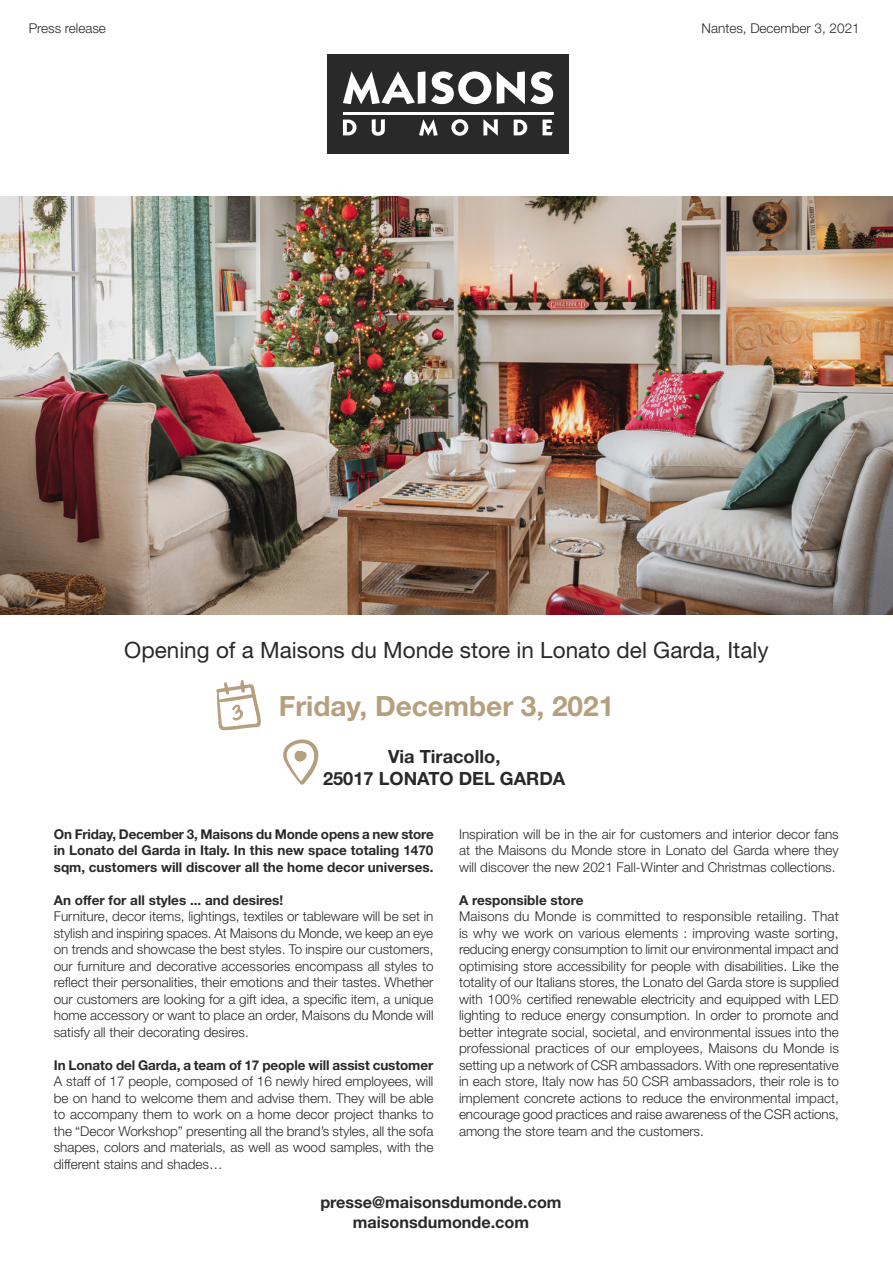
<style>
.page{position:relative;width:893px;height:1263px;background:#fff}
.page>*{position:absolute;margin:0;border:0;box-sizing:border-box;transform-origin:0 0}
.t1{font:700 27.9px "Helvetica Neue LT Std";color:#b69f7d}
.t2{font:22.5px "Helvetica Neue LT Std";color:#292929}
.t3{font:700 18.15px "Helvetica Neue LT Std";color:#292929}
.t4{font:700 16.2px "Helvetica Neue LT Std";color:#292929}
.t5{font:300 13.5px/16.5px "Helvetica Neue LT Std";color:#292929;text-align:justify}
.t6{font:700 13.5px/16.5px "Helvetica Neue LT Std";color:#292929;text-align:justify}
.s1{font-weight:700}
</style>
<div class="page">
<div style="left:327px;top:54px;width:242px;height:99px;background:#292929"></div>
<hr style="left:343px;top:112px;width:210px;height:2px;background:#fff">
<svg style="left:343px;top:71px;width:82px;height:33px"></svg>
<svg style="left:431px;top:71px;width:60px;height:33px"></svg>
<svg style="left:497px;top:71px;width:56px;height:33px"></svg>
<svg style="left:343px;top:120px;width:14px;height:15px"></svg>
<svg style="left:372px;top:119px;width:13px;height:17px"></svg>
<svg style="left:419px;top:119px;width:19px;height:17px"></svg>
<svg style="left:451px;top:119px;width:17px;height:17px"></svg>
<svg style="left:483px;top:119px;width:15px;height:17px"></svg>
<svg style="left:514px;top:120px;width:13px;height:15px"></svg>
<svg style="left:543px;top:120px;width:10px;height:15px"></svg>
<img style="left:0;top:197px;width:893px;height:417px">
<svg style="left:283px;top:739px;width:36px;height:46px"></svg>
<svg style="left:216px;top:679px;width:45px;height:51px"></svg>
<p class="t5" style="left:29px;top:20px;width:79px">Press release</p>
<p class="t5" style="left:702px;top:20px;width:160px">Nantes, December 3, 2021</p>
<p class="t2" style="left:124px;top:636px;width:646px">Opening of a Maisons du Monde store in Lonato del Garda, Italy</p>
<p class="t1" style="left:279px;top:689px;width:337px">Friday, December 3, 2021</p>
<p class="t3" style="left:388px;top:745px;width:114px">Via Tiracollo,</p>
<p class="t3" style="left:323px;top:767px;width:244px">25017 LONATO DEL GARDA</p>
<p class="t6" style="left:54px;top:825px;width:381px">On Friday, December 3, Maisons du Monde opens a new store in Lonato del Garda in Italy. In this new space totaling 1470 sqm, customers will discover all the home decor universes.</p>
<p class="t6" style="left:54px;top:891px;width:231px">An offer for all styles ... and desires!</p>
<p class="t5" style="left:54px;top:908px;width:381px">Furniture, decor items, lightings, textiles or tableware will be set in stylish and inspiring spaces. At Maisons du Monde, we keep an eye on trends and showcase the best styles. To inspire our customers, our furniture and decorative accessories encompass all styles to reflect their personalities, their emotions and their tastes. Whether our customers are looking for a gift idea, a specific item, a unique home accessory or want to place an order, Maisons du Monde will satisfy all their decorating desires.</p>
<p class="t5" style="left:54px;top:1056px;width:381px"><span class="s1">In Lonato del Garda, a team of 17 people will assist customer </span>A staff of 17 people, composed of 16 newly hired employees, will be on hand to welcome them and advise them. They will be able to accompany them to work on a home decor project thanks to the “Decor Workshop” presenting all the brand’s styles, all the sofa shapes, colors and materials, as well as wood samples, with the different stains and shades…</p>
<p class="t5" style="left:459px;top:825px;width:381px">Inspiration will be in the air for customers and interior decor fans at the Maisons du Monde store in Lonato del Garda where they will discover the new 2021 Fall-Winter and Christmas collections.</p>
<p class="t6" style="left:459px;top:891px;width:126px">A responsible store</p>
<p class="t5" style="left:459px;top:908px;width:381px">Maisons du Monde is committed to responsible retailing. That is why we work on various elements : improving waste sorting, reducing energy consumption to limit our environmental impact and optimising store accessibility for people with disabilities. Like the totality of our Italians stores, the Lonato del Garda store is supplied with 100% certified renewable electricity and equipped with LED lighting to reduce energy consumption. In order to promote and better integrate social, societal, and environmental issues into the professional practices of our employees, Maisons du Monde is setting up a network of CSR ambassadors. With one representative in each store, Italy now has 50 CSR ambassadors, their role is to implement concrete actions to reduce the environmental impact, encourage good practices and raise awareness of the CSR actions, among the store team and the customers.</p>
<p class="t4" style="left:320px;top:1193px;width:243px">presse@maisonsdumonde.com</p>
<p class="t4" style="left:353px;top:1212px;width:178px">maisonsdumonde.com</p>
</div>
